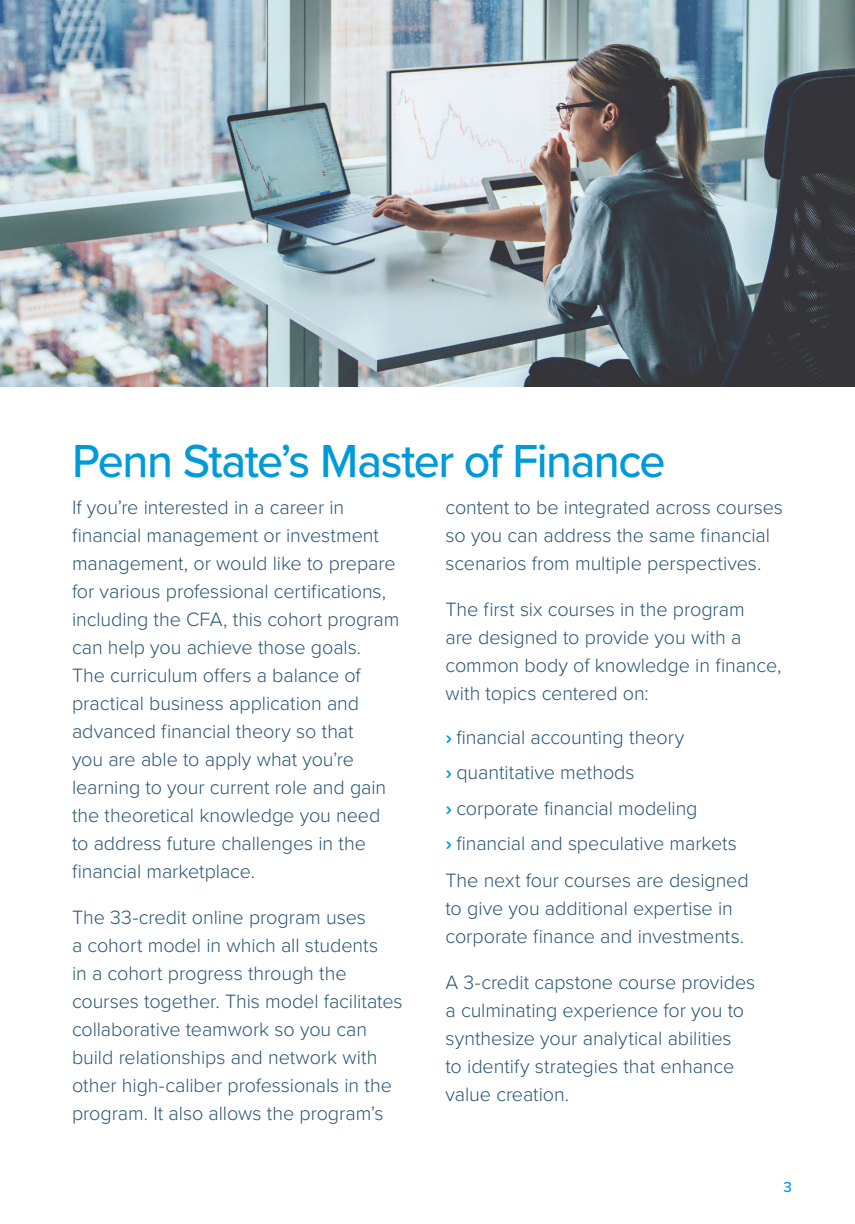
<style>
.page{position:relative;width:855px;height:1224px;background:#fff}
.page>*{position:absolute;margin:0;border:0;box-sizing:border-box;transform-origin:0 0}
.t1{font:500 48px "Proxima Nova";letter-spacing:-.03em;color:#009ada}
.t2{font:300 20px/28px "Proxima Nova";letter-spacing:-.005em;color:#2a5673}
.t3{font:500 15px "Proxima Nova";color:#009ada}
.s1{font-weight:700;color:#009ada}
</style>
<div class="page">
<img style="left:0;top:0;width:855px;height:387px">
<h1 class="t1" style="left:72px;top:425px;width:595px">Penn State’s Master of Finance</h1>
<p class="t2" style="left:72px;top:493px;width:329px">If you’re interested in a career in financial management or investment management, or would like to prepare for various professional certifications, including the CFA, this cohort program can help you achieve those goals.<br>The curriculum offers a balance of practical business application and advanced financial theory so that<br>you are able to apply what you’re learning to your current role and gain the theoretical knowledge you need to address future challenges in the financial marketplace.</p>
<p class="t2" style="left:72px;top:903px;width:332px">The 33-credit online program uses<br>a cohort model in which all students<br>in a cohort progress through the courses together. This model facilitates collaborative teamwork so you can build relationships and network with other high-caliber professionals in the program. It also allows the program’s</p>
<p class="t2" style="left:445px;top:493px;width:339px">content to be integrated across courses so you can address the same financial scenarios from multiple perspectives.</p>
<p class="t2" style="left:445px;top:595px;width:337px">The first six courses in the program<br>are designed to provide you with a common body of knowledge in finance, with topics centered on:</p>
<p class="t2" style="left:445px;top:719px;width:293px;line-height:35.2px"><span class="s1">›</span> fnancial accounting theory<br><span class="s1">›</span> quantitative methods<br><span class="s1">›</span> corporate fnancial modeling<br><span class="s1">›</span> fnancial and speculative markets</p>
<p class="t2" style="left:445px;top:865px;width:305px">The next four courses are designed to give you additional expertise in corporate finance and investments.</p>
<p class="t2" style="left:445px;top:967px;width:311px">A 3-credit capstone course provides a culminating experience for you to synthesize your analytical abilities<br>to identify strategies that enhance value creation.</p>
<p class="t3" style="left:784px;top:1176px;width:10px">3</p>
</div>
